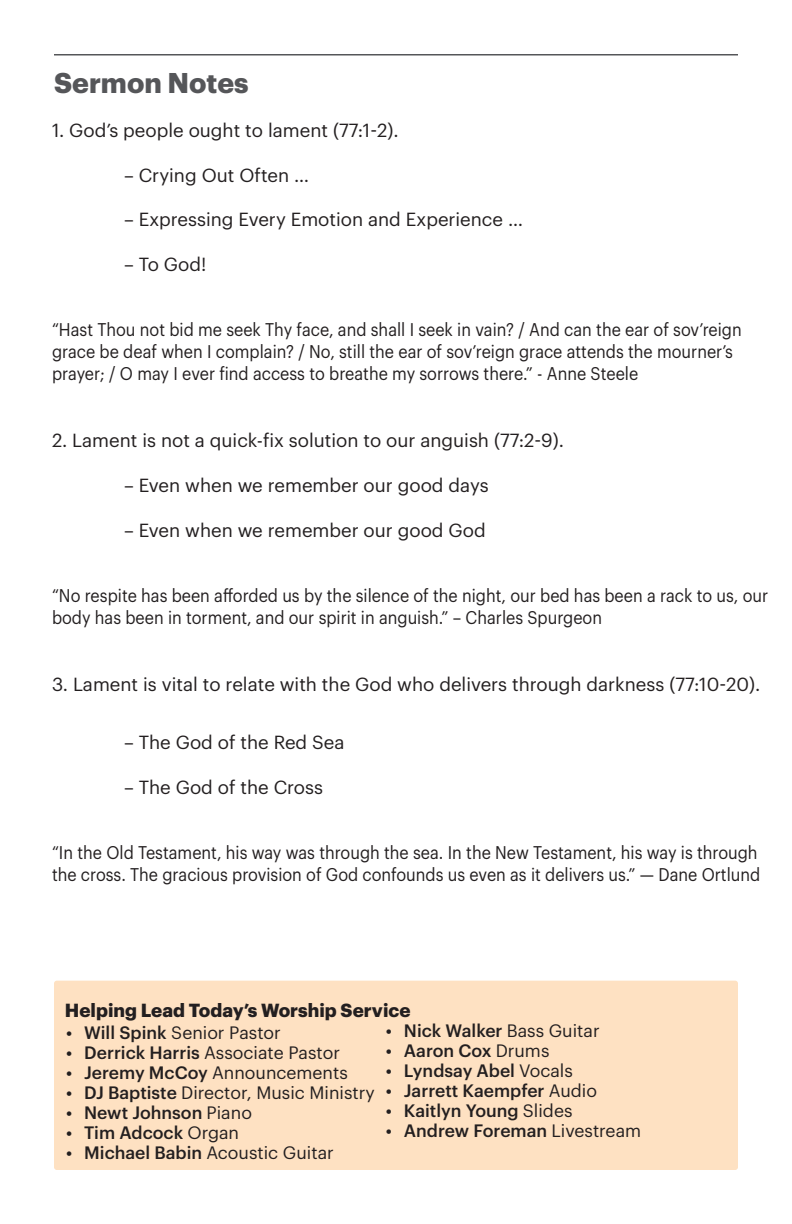
<style>
.page{position:relative;width:792px;height:1224px;background:#fff}
.page>*{position:absolute;margin:0;border:0;box-sizing:border-box;transform-origin:0 0}
.t1{font:700 28px "Graphik";color:#555659}
.t2{font:18.6px "Graphik";color:#231f20}
.t3{font:700 18.6px "Graphik";color:#231f20}
.t4{font:18px/22px "Graphik";color:#231f20;scale:.9 1}
.t5{font:500 17.6px "Graphik";color:#231f20}
.t6{font:17.6px "Graphik";color:#231f20}
.s1{font-weight:500}
.s2{font-weight:400}
</style>
<div class="page">
<div style="left:54px;top:981px;width:684px;height:189px;background:#fee1c2;border-radius:3px"></div>
<hr style="left:54px;top:54px;width:684px;height:2px;background:#555659">
<p class="t1" style="left:54px;top:61px;width:196px">Sermon Notes</p>
<p class="t2" style="left:52px;top:116px;width:348px">1. God’s people ought to lament (77:1-2).</p>
<p class="t2" style="left:124px;top:161px;width:187px">– Crying Out Often …</p>
<p class="t2" style="left:124px;top:206px;width:401px">– Expressing Every Emotion and Experience …</p>
<p class="t2" style="left:124px;top:250px;width:84px">– To God!</p>
<p class="t4" style="left:52px;top:317px;width:768px">“Hast Thou not bid me seek Thy face, and shall I seek in vain? / And can the ear of sov’reign grace be deaf when I complain? / No, still the ear of sov’reign grace attends the mourner’s prayer; / O may I ever find access to breathe my sorrows there.” - Anne Steele</p>
<p class="t2" style="left:52px;top:427px;width:513px">2. Lament is not a quick-fix solution to our anguish (77:2-9).</p>
<p class="t2" style="left:124px;top:471px;width:366px">– Even when we remember our good days</p>
<p class="t2" style="left:124px;top:516px;width:363px">– Even when we remember our good God</p>
<p class="t4" style="left:52px;top:583px;width:797px">“No respite has been afforded us by the silence of the night, our bed has been a rack to us, our body has been in torment, and our spirit in anguish.” – Charles Spurgeon</p>
<p class="t2" style="left:52px;top:671px;width:710px">3. Lament is vital to relate with the God who delivers through darkness (77:10-20).</p>
<p class="t2" style="left:124px;top:728px;width:222px">– The God of the Red Sea</p>
<p class="t2" style="left:124px;top:773px;width:201px">– The God of the Cross</p>
<p class="t4" style="left:52px;top:840px;width:789px">“In the Old Testament, his way was through the sea. In the New Testament, his way is through the cross. The gracious provision of God confounds us even as it delivers us.” — Dane Ortlund</p>
<p class="t3" style="left:65px;top:996px;width:347px">Helping Lead Today’s Worship Service</p>
<p class="t6" style="left:66px;top:1019px;width:216px"><span class="s1">• Will Spink</span> Senior Pastor</p>
<p class="t6" style="left:66px;top:1039px;width:275px"><span class="s1">• Derrick Harris</span> Associate Pastor</p>
<p class="t6" style="left:66px;top:1059px;width:283px"><span class="s1">• Jeremy McCoy</span> Announcements</p>
<p class="t6" style="left:66px;top:1079px;width:310px"><span class="s1">• DJ Baptiste</span> Director, Music Ministry</p>
<p class="t5" style="left:66px;top:1099px;width:187px">• Newt Johnson <span class="s2">Piano</span></p>
<p class="t5" style="left:66px;top:1119px;width:174px">• Tim Adcock <span class="s2">Organ</span></p>
<p class="t6" style="left:66px;top:1139px;width:269px"><span class="s1">• Michael Babin</span> Acoustic Guitar</p>
<p class="t5" style="left:386px;top:1018px;width:215px">• Nick Walker <span class="s2">Bass Guitar</span></p>
<p class="t5" style="left:386px;top:1038px;width:165px">• Aaron Cox <span class="s2">Drums</span></p>
<p class="t5" style="left:386px;top:1058px;width:188px">• Lyndsay Abel <span class="s2">Vocals</span></p>
<p class="t5" style="left:386px;top:1078px;width:213px">• Jarrett Kaempfer <span class="s2">Audio</span></p>
<p class="t5" style="left:386px;top:1098px;width:188px">• Kaitlyn Young <span class="s2">Slides</span></p>
<p class="t5" style="left:386px;top:1118px;width:257px">• Andrew Foreman <span class="s2">Livestream</span></p>
</div>
